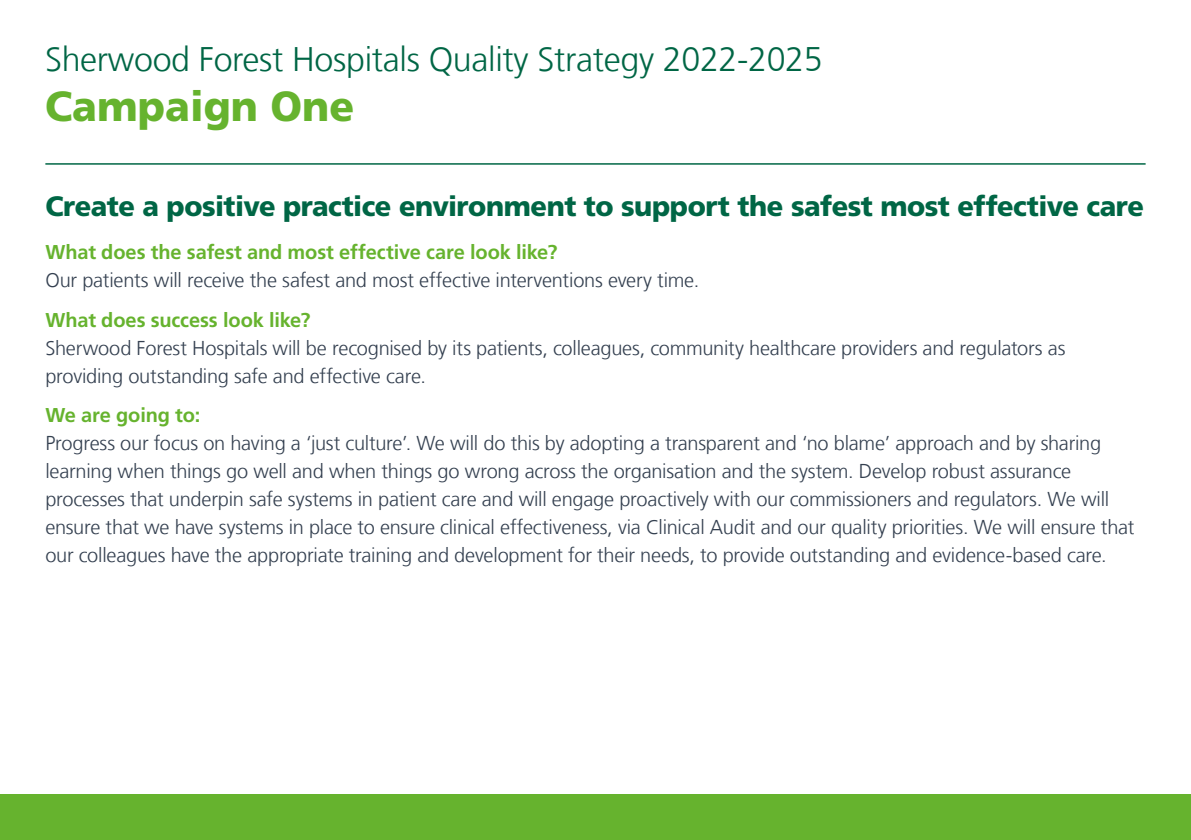
<style>
.page{position:relative;width:1191px;height:840px;background:#fff}
.page>*{position:absolute;margin:0;border:0;box-sizing:border-box;transform-origin:0 0}
.t1{font:900 42px "Frutiger LT Com";color:#66b32e}
.t2{font:300 34px "Frutiger LT Com";letter-spacing:-.01em;color:#006645}
.t3{font:900 28px "Frutiger LT Com";letter-spacing:-.015em;color:#006645}
.t4{font:300 20px/28px "Frutiger LT Com";letter-spacing:-.01em;color:#344050}
.t5{font:700 20px "Frutiger LT Com";letter-spacing:-.005em;color:#66b32e}
</style>
<div class="page">
<div style="left:0;top:794px;width:1191px;height:45px;background:#66b32e"></div>
<hr style="left:45px;top:163px;width:1100px;height:1px;background:#006645">
<h2 class="t2" style="left:45px;top:39px;width:779px">Sherwood Forest Hospitals Quality Strategy 2022-2025</h2>
<h1 class="t1" style="left:45px;top:81px;width:311px">Campaign One</h1>
<h3 class="t3" style="left:45px;top:189px;width:1100px">Create a positive practice environment to support the safest most effective care</h3>
<p class="t5" style="left:45px;top:240px;width:513px">What does the safest and most effective care look like?</p>
<p class="t4" style="left:45px;top:266px;width:655px">Our patients will receive the safest and most effective interventions every time.</p>
<p class="t5" style="left:45px;top:308px;width:266px">What does success look like?</p>
<p class="t4" style="left:45px;top:334px;width:1021px">Sherwood Forest Hospitals will be recognised by its patients, colleagues, community healthcare providers and regulators as providing outstanding safe and effective care.</p>
<p class="t5" style="left:45px;top:403px;width:156px">We are going to:</p>
<p class="t4" style="left:45px;top:429px;width:1090px">Progress our focus on having a ‘just culture’. We will do this by adopting a transparent and ‘no blame’ approach and by sharing learning when things go well and when things go wrong across the organisation and the system. Develop robust assurance processes that underpin safe systems in patient care and will engage proactively with our commissioners and regulators. We will ensure that we have systems in place to ensure clinical effectiveness, via Clinical Audit and our quality priorities. We will ensure that our colleagues have the appropriate training and development for their needs, to provide outstanding and evidence-based care.</p>
</div>
